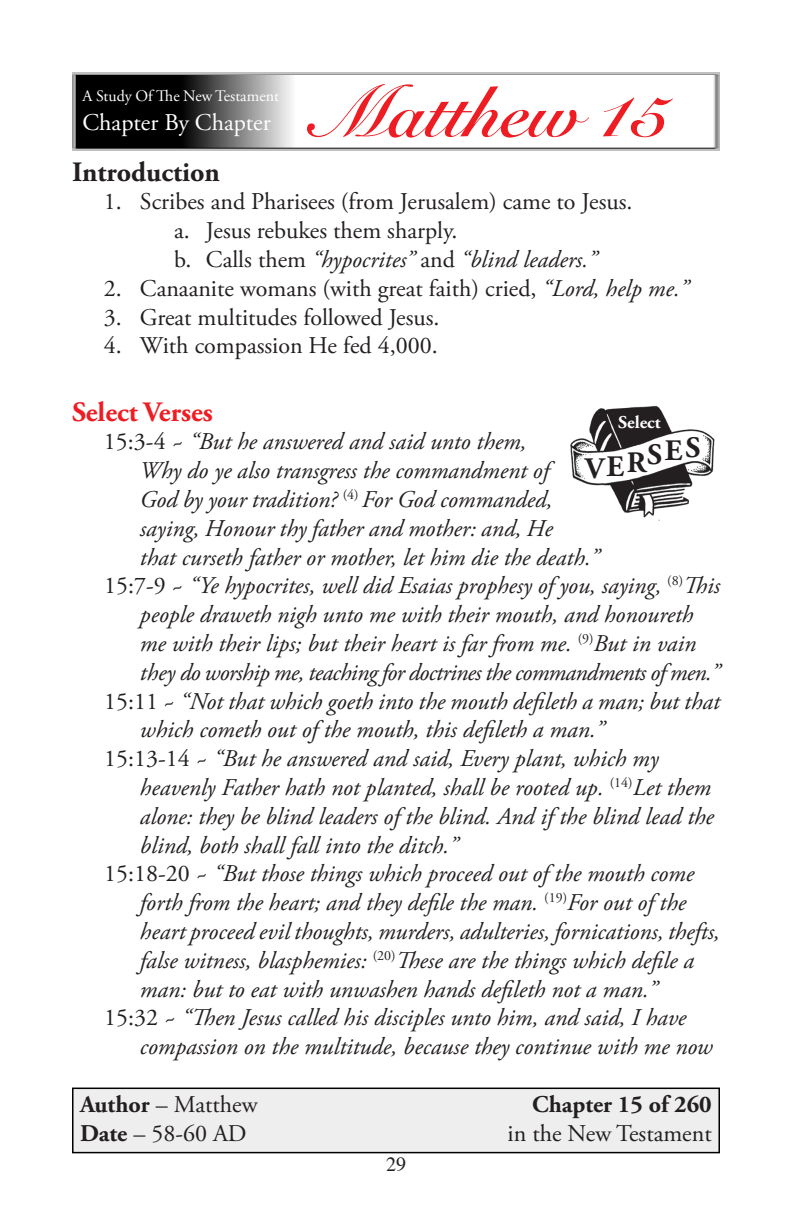
<style>
.page{position:relative;width:792px;height:1224px;background:#fff}
.page>*{position:absolute;margin:0;border:0;box-sizing:border-box;transform-origin:0 0}
.t1{font:700 72px "Snell Roundhand";color:#ee1d23}
.t2{font:700 29.6px "Adobe Garamond Pro";letter-spacing:.085em;color:#231f20}
.t3{font:700 28px "Adobe Garamond Pro";color:#231f20}
.t4{font:700 28px "Adobe Garamond Pro";color:#ee1d23}
.t5{font:italic 24px "Adobe Garamond Pro";color:#231f20}
.t6{font:24px/28.8px "Adobe Garamond Pro";color:#231f20}
.t7{font:italic 24px "Adobe Garamond Pro";letter-spacing:-.025em;color:#231f20}
.t8{font:24px "Adobe Garamond Pro";color:#fff}
.t9{font:700 24px "Adobe Garamond Pro";color:#231f20}
.t10{font:20px "Times";color:#231f20}
.t11{font:700 18px "Adobe Garamond Pro";color:#fff}
.t12{font:16px "Adobe Garamond Pro";color:#fff}
.s1{font-style:italic}
.s2{font-style:normal}
.s3{font-weight:700}
</style>
<div class="page">
<img style="left:72px;top:72px;width:648px;height:79px">
<img style="left:76px;top:75px;width:320px;height:72px">
<div style="left:72px;top:1088px;width:648px;height:65px;background:#eeeeef;border:2px solid #000"></div>
<img style="left:570px;top:405px;width:145px;height:115px">
<div style="left:586px;top:455px;width:75px;height:14px;background:#fff"></div>
<div style="left:648px;top:443px;width:53px;height:18px;background:#fff"></div>
<div style="left:666px;top:436px;width:34px;height:15px;background:#fff"></div>
<div style="left:585px;top:465px;width:43px;height:14px;background:#fff"></div>
<div style="left:636px;top:450px;width:34px;height:14px;background:#fff"></div>
<p class="t12" style="left:83px;top:87px;width:198px">A Study Of The New Testament</p>
<p class="t8" style="left:83px;top:108px;width:190px">Chapter By Chapter</p>
<h1 class="t1" style="left:317px;top:69px;width:354px">Matthew 15</h1>
<p class="t3" style="left:72px;top:155px;width:149px">Introduction</p>
<p class="t6" style="left:174px;top:188px;width:460px;text-indent:-70px">1. Scribes and Pharisees (from Jerusalem) came to Jesus. a. Jesus rebukes them sharply.<br>b. Calls them <span class="s1">“hypocrites”</span> and <span class="s1">“blind leaders.”</span></p>
<p class="t6" style="left:104px;top:275px;width:586px">2. Canaanite womans (with great faith) cried, <span class="s1">“Lord, help me.”</span></p>
<p class="t6" style="left:104px;top:303px;width:337px">3. Great multitudes followed Jesus.</p>
<p class="t6" style="left:104px;top:332px;width:335px">4. With compassion He fed 4,000.</p>
<p class="t4" style="left:72px;top:395px;width:142px">Select Verses</p>
<p class="t5" style="left:104px;top:427px;width:424px"><span class="s2">15:3-4 ~</span> “But he answered and said unto them,</p>
<p class="t5" style="left:140px;top:456px;width:410px">Why do ye also transgress the commandment of</p>
<p class="t5" style="left:140px;top:485px;width:414px">God by your tradition? <sup>(4)</sup> For God commanded,</p>
<p class="t5" style="left:140px;top:514px;width:414px">saying, Honour thy father and mother: and, He</p>
<p class="t5" style="left:140px;top:543px;width:461px">that curseth father or mother, let him die the death.”</p>
<p class="t5" style="left:104px;top:571px;width:618px"><span class="s2">15:7-9 ~</span> “Ye hypocrites, well did Esaias prophesy of you, saying, <sup>(8)</sup>This</p>
<p class="t5" style="left:140px;top:600px;width:555px">people draweth nigh unto me with their mouth, and honoureth</p>
<p class="t5" style="left:140px;top:629px;width:558px">me with their lips; but their heart is far from me. <sup>(9)</sup>But in vain</p>
<p class="t7" style="left:140px;top:658px;width:582px">they do worship me, teaching for doctrines the commandments of men.”</p>
<p class="t5" style="left:104px;top:687px;width:617px"><span class="s2">15:11 ~</span> “Not that which goeth into the mouth defileth a man; but that</p>
<p class="t5" style="left:140px;top:715px;width:466px">which cometh out of the mouth, this defileth a man.”</p>
<p class="t5" style="left:104px;top:744px;width:556px"><span class="s2">15:13-14 ~</span> “But he answered and said, Every plant, which my</p>
<p class="t5" style="left:140px;top:773px;width:572px">heavenly Father hath not planted, shall be rooted up. <sup>(14)</sup>Let them</p>
<p class="t5" style="left:140px;top:802px;width:575px">alone: they be blind leaders of the blind. And if the blind lead the</p>
<p class="t5" style="left:140px;top:831px;width:320px">blind, both shall fall into the ditch.”</p>
<p class="t5" style="left:104px;top:859px;width:592px"><span class="s2">15:18-20 ~</span> “But those things which proceed out of the mouth come</p>
<p class="t5" style="left:140px;top:888px;width:548px">forth from the heart; and they defile the man. <sup>(19)</sup>For out of the</p>
<p class="t5" style="left:140px;top:917px;width:582px">heart proceed evil thoughts, murders, adulteries, fornications, thefts,</p>
<p class="t5" style="left:140px;top:946px;width:556px">false witness, blasphemies: <sup>(20)</sup>These are the things which defile a</p>
<p class="t5" style="left:140px;top:975px;width:519px">man: but to eat with unwashen hands defileth not a man.”</p>
<p class="t5" style="left:104px;top:1003px;width:584px"><span class="s2">15:32 ~</span> “Then Jesus called his disciples unto him, and said, I have</p>
<p class="t5" style="left:140px;top:1032px;width:574px">compassion on the multitude, because they continue with me now</p>
<p class="t11" style="left:618px;top:412px;width:44px">Select</p>
<p class="t2" style="left:585px;top:442px;width:117px">VERSES</p>
<p class="t6" style="left:80px;top:1091px;width:179px"><span class="s3">Author</span> – Matthew<br><span class="s3">Date</span> – 58-60 AD</p>
<p class="t9" style="left:532px;top:1090px;width:181px">Chapter 15 of 260</p>
<p class="t6" style="left:508px;top:1119px;width:206px">in the New Testament</p>
<p class="t10" style="left:386px;top:1156px;width:21px">29</p>
</div>
